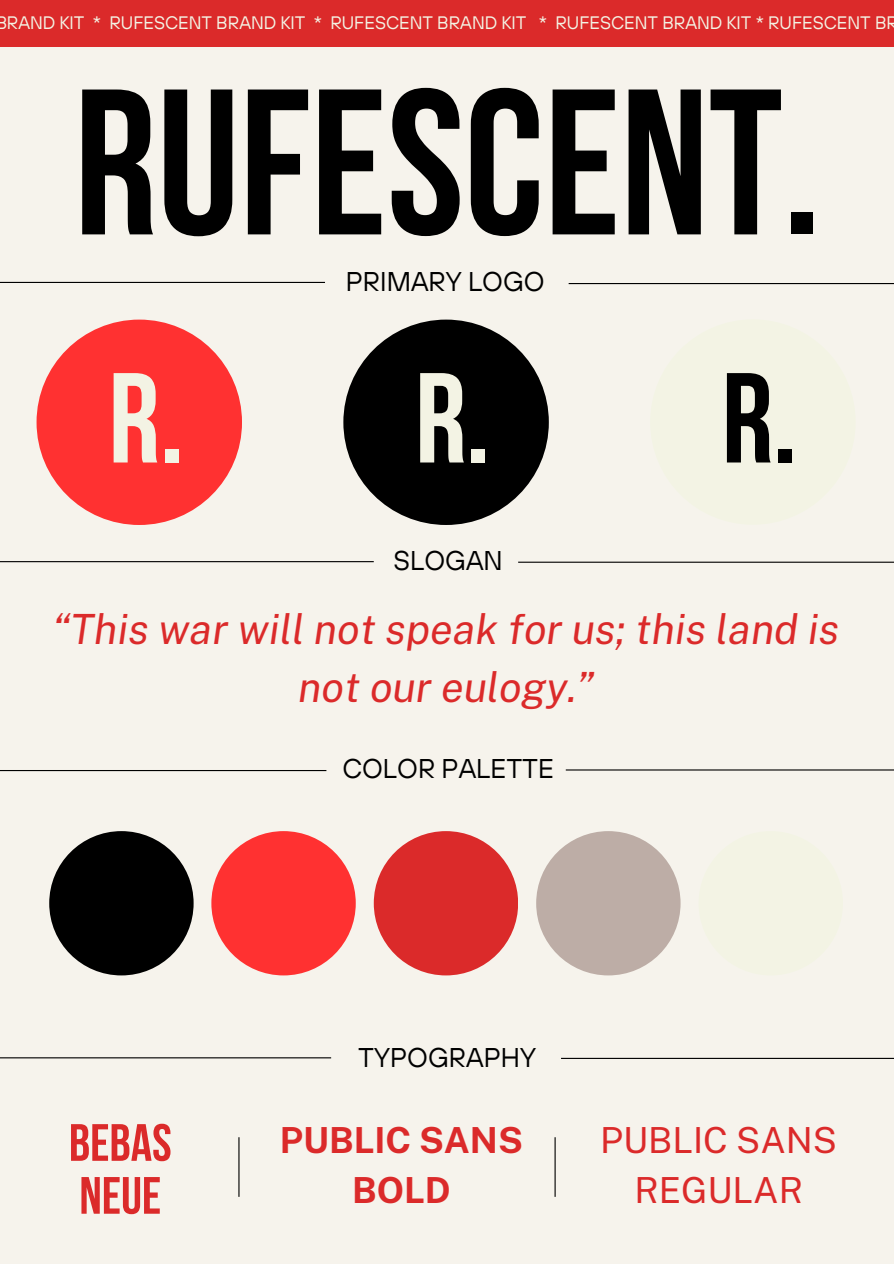
<style>
.page{position:relative;width:894px;height:1264px;background:#fff}
.page>*{position:absolute;margin:0;border:0;box-sizing:border-box;transform-origin:0 0}
.t1{font:700 206.85px "Bebas Neue";color:#000}
.t2{font:700 127.65px "Bebas Neue";color:#f3f3e4}
.t3{font:700 127.65px "Bebas Neue";color:#000}
.t4{font:700 52.35px/52.8px "Bebas Neue";color:#db2a2a}
.t5{font:italic 41.55px/57.3px "Public Sans";color:#db2a2a;text-align:center}
.t6{font:35.85px/49.5px "Public Sans";color:#db2a2a;text-align:center}
.t7{font:700 35.85px/49.5px "Public Sans";color:#db2a2a;text-align:center}
.t8{font:27px "TT Hoves";color:#000}
.t9{font:18px "TT Hoves";color:#f3f3e4}
</style>
<div class="page">
<div style="left:0;top:0;width:893px;height:1263px;background:#f6f3ec"></div>
<div style="left:0;top:0;width:893px;height:46px;background:#db2a2a"></div>
<div style="left:49px;top:831px;width:144px;height:144px;background:#000;border-radius:50%"></div>
<div style="left:211px;top:831px;width:144px;height:144px;background:#ff3131;border-radius:50%"></div>
<div style="left:373px;top:831px;width:145px;height:144px;background:#db2a2a;border-radius:50%"></div>
<div style="left:536px;top:831px;width:144px;height:144px;background:#bdada6;border-radius:50%"></div>
<div style="left:698px;top:831px;width:144px;height:144px;background:#f3f3e4;border-radius:50%"></div>
<hr style="left:0;top:282px;width:325px;height:1px;background:#000">
<hr style="left:568px;top:283px;width:325px;height:1px;background:#000">
<hr style="left:0;top:561px;width:373px;height:1px;background:#000">
<hr style="left:518px;top:561px;width:375px;height:2px;background:#000">
<hr style="left:565px;top:769px;width:328px;height:1px;background:#000">
<hr style="left:0;top:770px;width:326px;height:1px;background:#000">
<hr style="left:561px;top:1057px;width:332px;height:1px;background:#000">
<hr style="left:0;top:1057px;width:331px;height:1px;background:#000">
<div style="left:37px;top:319px;width:205px;height:206px;background:#ff3131;border-radius:50%"></div>
<div style="left:343px;top:319px;width:205px;height:206px;background:#000;border-radius:50%"></div>
<div style="left:650px;top:319px;width:205px;height:205px;background:#f3f3e4;border-radius:50%"></div>
<hr style="left:238px;top:1137px;width:1px;height:59px;background:#000">
<hr style="left:554px;top:1137px;width:1px;height:59px;background:#000">
<p class="t9" style="left:-5px;top:11px;width:903px">BRAND KIT * RUFESCENT BRAND KIT * RUFESCENT BRAND KIT * RUFESCENT BRAND KIT * RUFESCENT BR</p>
<h1 class="t1" style="left:74px;top:79px;width:748px">RUFESCENT.</h1>
<p class="t8" style="left:346px;top:264px;width:200px">PRIMARY LOGO</p>
<p class="t2" style="left:108px;top:367px;width:77px">R.</p>
<h4 class="t2" style="left:415px;top:367px;width:77px">R.</h4>
<p class="t3" style="left:721px;top:367px;width:77px">R.</p>
<h2 class="t8" style="left:393px;top:542px;width:111px">SLOGAN</h2>
<p class="t5" style="left:53px;top:600px;width:788px">“This war will not speak for us; this land is not our eulogy.”</p>
<h2 class="t8" style="left:342px;top:751px;width:213px">COLOR PALETTE</h2>
<h2 class="t8" style="left:358px;top:1040px;width:179px">TYPOGRAPHY</h2>
<h3 class="t4" style="left:69px;top:1121px;width:104px">BEBAS<br>NEUE</h3>
<h5 class="t7" style="left:280px;top:1115px;width:244px">PUBLIC SANS<br>BOLD</h5>
<h6 class="t6" style="left:600px;top:1115px;width:238px">PUBLIC SANS<br>REGULAR</h6>
</div>
